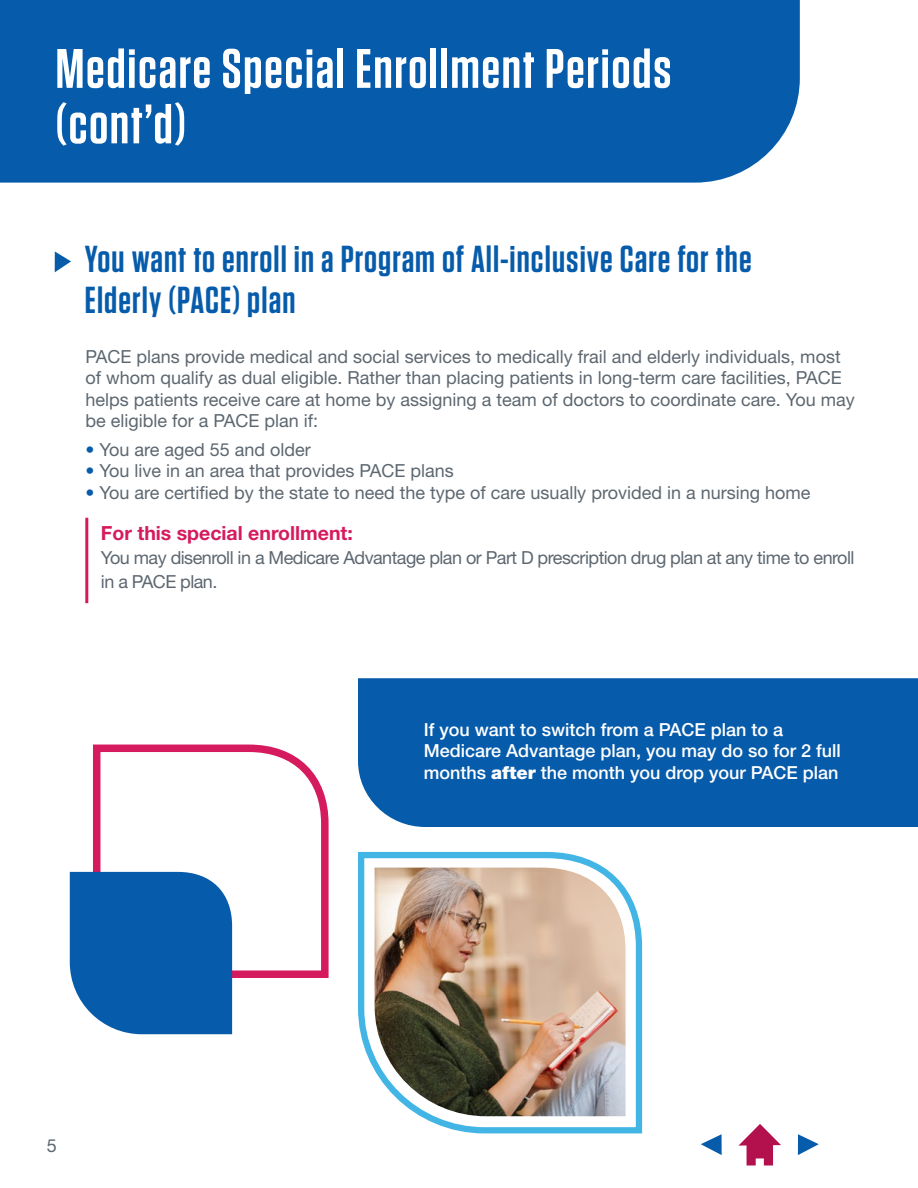
<style>
.page{position:relative;width:918px;height:1188px;background:#fff}
.page>*{position:absolute;margin:0;border:0;box-sizing:border-box;transform-origin:0 0}
.t1{font:600 55.5px/55.5px "Tungsten";letter-spacing:.03em;color:#fff}
.t2{font:600 37.5px/40.5px "Tungsten";letter-spacing:.03em;color:#065baa}
.t3{font:700 19.5px "Helvetica Neue LT Std";color:#d51b5d}
.t4{font:18px/21.6px "Helvetica Neue LT Std";color:#5d6770}
.t5{font:500 18px/21.6px "Helvetica Neue LT Std";color:#fff}
.t6{font:18px/24px "Helvetica Neue LT Std";letter-spacing:-.03em;color:#5d6770}
.s1{color:#065baa}
.s2{font-weight:900}
</style>
<div class="page">
<div style="left:358px;top:678px;width:560px;height:149px;background:#065baa"></div>
<svg style="left:89px;top:744px;width:240px;height:238px"></svg>
<svg style="left:358px;top:851px;width:285px;height:283px"></svg>
<img style="left:375px;top:868px;width:251px;height:248px">
<div style="left:70px;top:872px;width:162px;height:162px;background:#065baa"></div>
<hr style="left:85px;top:518px;width:3px;height:85px;background:#d51b5d">
<div style="left:0;top:0;width:800px;height:183px;background:#065baa"></div>
<svg style="left:739px;top:1124px;width:42px;height:42px"></svg>
<svg style="left:701px;top:1134px;width:21px;height:21px"></svg>
<svg style="left:798px;top:1134px;width:21px;height:21px"></svg>
<svg style="left:55px;top:251px;width:16px;height:21px"></svg>
<h1 class="t1" style="left:56px;top:42px;width:617px">Medicare Special Enrollment Periods (cont’d)</h1>
<h2 class="t2" style="left:85px;top:240px;width:668px">You want to enroll in a Program of All-inclusive Care for the<br>Elderly (PACE) plan</h2>
<p class="t4" style="left:86px;top:345px;width:771px">PACE plans provide medical and social services to medically frail and elderly individuals, most of whom qualify as dual eligible. Rather than placing patients in long-term care facilities, PACE helps patients receive care at home by assigning a team of doctors to coordinate care. You may be eligible for a PACE plan if:</p>
<p class="t4" style="left:86px;top:438px;width:227px"><span class="s1">•</span> You are aged 55 and older</p>
<p class="t4" style="left:86px;top:460px;width:370px"><span class="s1">•</span> You live in an area that provides PACE plans</p>
<p class="t4" style="left:86px;top:482px;width:726px"><span class="s1">•</span> You are certified by the state to need the type of care usually provided in a nursing home</p>
<p class="t3" style="left:101px;top:521px;width:253px">For this special enrollment:</p>
<p class="t6" style="left:101px;top:546px;width:755px">You may disenroll in a Medicare Advantage plan or Part D prescription drug plan at any time to enroll in a PACE plan.</p>
<p class="t4" style="left:47px;top:1135px;width:12px">5</p>
<p class="t5" style="left:424px;top:718px;width:418px">If you want to switch from a PACE plan to a<br>Medicare Advantage plan, you may do so for 2 full months <span class="s2">after</span> the month you drop your PACE plan</p>
</div>
